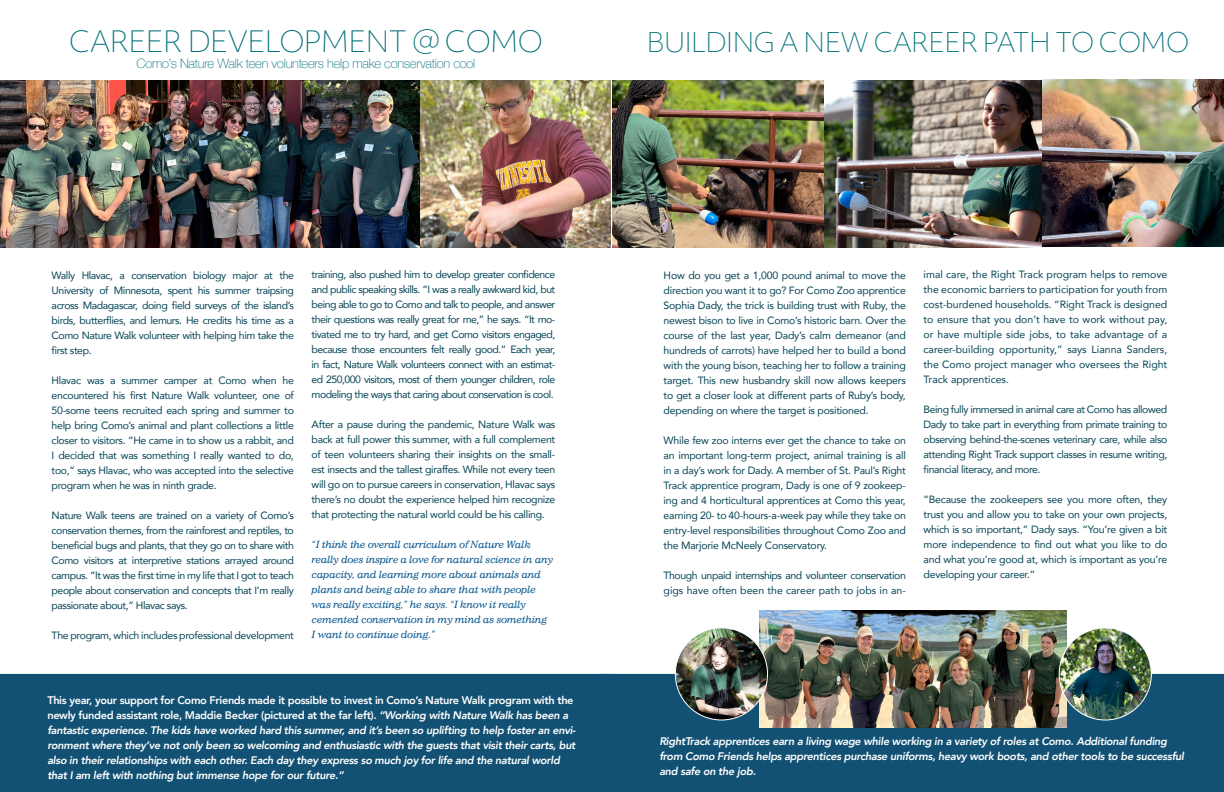
<style>
.page{position:relative;width:1224px;height:792px;background:#fff}
.page>*{position:absolute;margin:0;border:0;box-sizing:border-box;transform-origin:0 0}
.t1{font:100 28.2px "Objektiv Mk 2";letter-spacing:-.02em;color:#007078}
.t2{font:100 26px "Objektiv Mk 2";letter-spacing:-.02em;color:#007078}
.t3{font:100 13px "Helvetica Neue";letter-spacing:-.02em;color:#007078}
.t4{font:italic 800 11px/15px "Avenir";letter-spacing:-.03em;color:#fff}
.t5{font:10.5px/15px "Avenir";letter-spacing:-.03em;color:#044355;text-align:justify}
.t6{font:italic 10px/15px "Impressum Std";letter-spacing:-.03em;color:#00538d}
.s1{font-style:normal}
</style>
<div class="page">
<div style="left:0;top:674px;width:600px;height:118px;background:#125173"></div>
<div style="left:600px;top:674px;width:624px;height:118px;background:#125173"></div>
<img style="left:0;top:79px;width:1224px;height:168px">
<img style="left:760px;top:611px;width:306px;height:116px">
<img style="left:675px;top:628px;width:93px;height:92px;border-radius:46px">
<img style="left:1059px;top:628px;width:92px;height:92px;border-radius:46px">
<p class="t1" style="left:69px;top:22px;width:475px">CAREER DEVELOPMENT @ COMO</p>
<p class="t3" style="left:137px;top:54px;width:340px">Como’s Nature Walk teen volunteers help make conservation cool</p>
<p class="t2" style="left:647px;top:25px;width:544px">BUILDING A NEW CAREER PATH TO COMO</p>
<p class="t5" style="left:52px;top:267px;width:244px">Wally Hlavac, a conservation biology major at the University of Minnesota, spent his summer traipsing across Madagascar, doing field surveys of the island’s birds, butterflies, and lemurs. He credits his time as a Como Nature Walk volunteer with helping him take the first step.</p>
<p class="t5" style="left:52px;top:372px;width:244px">Hlavac was a summer camper at Como when he encountered his first Nature Walk volunteer, one of 50-some teens recruited each spring and summer to help bring Como’s animal and plant collections a little closer to visitors. “He came in to show us a rabbit, and I decided that was something I really wanted to do, too,” says Hlavac, who was accepted into the selective program when he was in ninth grade.</p>
<p class="t5" style="left:52px;top:507px;width:244px">Nature Walk teens are trained on a variety of Como’s conservation themes, from the rainforest and reptiles, to beneficial bugs and plants, that they go on to share with Como visitors at interpretive stations arrayed around campus. “It was the first time in my life that I got to teach people about conservation and concepts that I’m really passionate about,” Hlavac says.</p>
<p class="t5" style="left:52px;top:627px;width:244px">The program, which includes professional development</p>
<p class="t5" style="left:312px;top:267px;width:245px">training, also pushed him to develop greater confidence and public speaking skills. “I was a really awkward kid, but being able to go to Como and talk to people, and answer their questions was really great for me,” he says. “It mo&shy;tivated me to try hard, and get Como visitors engaged, because those encounters felt really good.” Each year, in fact, Nature Walk volunteers connect with an estimat&shy;ed 250,000 visitors, most of them younger children, role modeling the ways that caring about conservation is cool.</p>
<p class="t5" style="left:312px;top:417px;width:245px">After a pause during the pandemic, Nature Walk was back at full power this summer, with a full complement of teen volunteers sharing their insights on the small&shy;est insects and the tallest giraffes. While not every teen will go on to pursue careers in conservation, Hlavac says there’s no doubt the experience helped him recognize that protecting the natural world could be his calling.</p>
<p class="t6" style="left:312px;top:537px;width:243px">“I think the overall curriculum of Nature Walk really does inspire a love for natural science in any capacity, and learning more about animals and plants and being able to share that with people was really exciting,” he says. “I know it really cemented conservation in my mind as something I want to continue doing.”</p>
<p class="t4" style="left:47px;top:693px;width:530px"><span class="s1">This year, your support for Como Friends made it possible to invest in Como’s Nature Walk program with the newly funded assistant role, Maddie Becker (pictured at the far left).</span> “Working with Nature Walk has been a fantastic experience. The kids have worked hard this summer, and it’s been so uplifting to help foster an envi&shy;ronment where they’ve not only been so welcoming and enthusiastic with the guests that visit their carts, but also in their relationships with each other. Each day they express so much joy for life and the natural world that I am left with nothing but immense hope for our future.”</p>
<p class="t5" style="left:664px;top:267px;width:244px">How do you get a 1,000 pound animal to move the direction you want it to go? For Como Zoo apprentice Sophia Dady, the trick is building trust with Ruby, the newest bison to live in Como’s historic barn. Over the course of the last year, Dady’s calm demeanor (and hundreds of carrots) have helped her to build a bond with the young bison, teaching her to follow a training target. This new husbandry skill now allows keepers to get a closer look at different parts of Ruby’s body, depending on where the target is positioned.</p>
<p class="t5" style="left:664px;top:432px;width:244px">While few zoo interns ever get the chance to take on an important long-term project, animal training is all in a day’s work for Dady. A member of St. Paul’s Right Track apprentice program, Dady is one of 9 zookeep&shy;ing and 4 horticultural apprentices at Como this year, earning 20- to 40-hours-a-week pay while they take on entry-level responsibilities throughout Como Zoo and the Marjorie McNeely Conservatory.</p>
<p class="t5" style="left:664px;top:567px;width:244px">Though unpaid internships and volunteer conservation gigs have often been the career path to jobs in an-</p>
<p class="t5" style="left:924px;top:267px;width:245px">imal care, the Right Track program helps to remove the economic barriers to participation for youth from cost-burdened households. “Right Track is designed to ensure that you don’t have to work without pay, or have multiple side jobs, to take advantage of a career-building opportunity,” says Lianna Sanders, the Como project manager who oversees the Right Track apprentices.</p>
<p class="t5" style="left:924px;top:402px;width:245px">Being fully immersed in animal care at Como has allowed Dady to take part in everything from primate training to observing behind-the-scenes veterinary care, while also attending Right Track support classes in resume writing, financial literacy, and more.</p>
<p class="t5" style="left:924px;top:492px;width:245px">“Because the zookeepers see you more often, they trust you and allow you to take on your own projects, which is so important,” Dady says. “You’re given a bit more independence to find out what you like to do and what you’re good at, which is important as you’re developing your career.”</p>
<p class="t4" style="left:659px;top:734px;width:526px">RightTrack apprentices earn a living wage while working in a variety of roles at Como. Additional funding from Como Friends helps apprentices purchase uniforms, heavy work boots, and other tools to be successful and safe on the job.</p>
</div>
